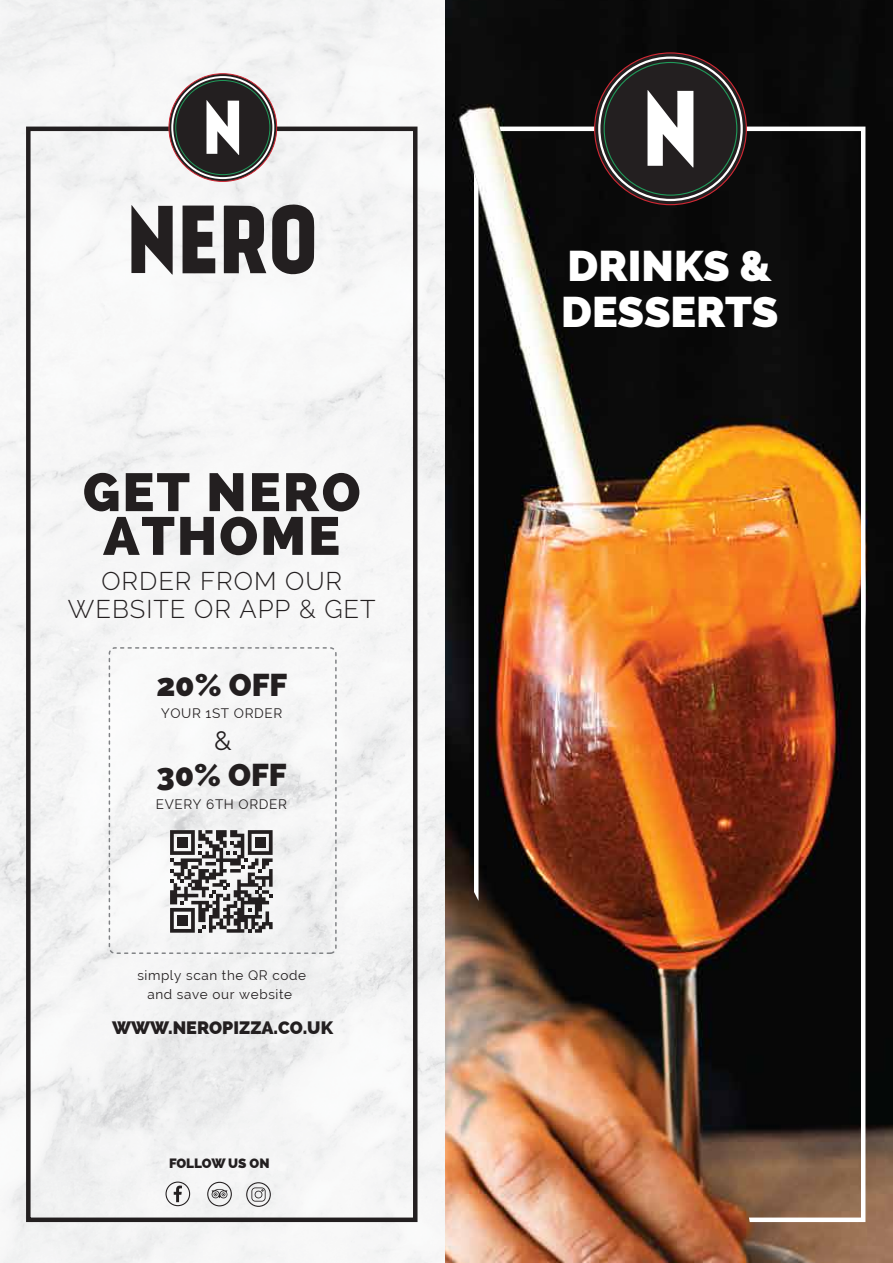
<style>
.page{position:relative;width:893px;height:1263px;background:#fff}
.page>*{position:absolute;margin:0;border:0;box-sizing:border-box;transform-origin:0 0}
.t1{font:800 53.55px/43.8px "Raleway";letter-spacing:.04em;color:#231f20;text-align:center}
.t2{font:800 43.05px/46px "Raleway";color:#fff}
.t3{font:800 31.65px "Raleway";color:#231f20}
.t4{font:26.25px "Raleway";color:#231f20}
.t5{font:300 25.5px/28.5px "Raleway";letter-spacing:.04em;color:#231f20;text-align:center}
.t6{font:800 18px "Raleway";color:#231f20}
.t7{font:13.5px/19.2px "Raleway";letter-spacing:.045em;color:#231f20;text-align:center}
.t8{font:800 13.5px "Raleway";color:#231f20}
</style>
<div class="page">
<img style="left:0;top:0;width:445px;height:1263px">
<img style="left:445px;top:0;width:448px;height:1263px">
<svg style="left:170px;top:830px;width:103px;height:103px"></svg>
<div style="left:177px;top:837px;width:11px;height:11px;background:#231f20"></div>
<div style="left:255px;top:837px;width:11px;height:11px;background:#231f20"></div>
<div style="left:177px;top:915px;width:11px;height:10px;background:#231f20"></div>
<svg style="left:166px;top:1181px;width:24px;height:25px"></svg>
<svg style="left:207px;top:1182px;width:25px;height:24px"></svg>
<svg style="left:246px;top:1182px;width:25px;height:25px"></svg>
<svg style="left:474px;top:171px;width:4px;height:730px"></svg>
<img style="left:499px;top:127px;width:366px;height:648px">
<svg style="left:749px;top:563px;width:116px;height:659px;background:#5c3320"></svg>
<div style="left:26px;top:127px;width:391px;height:1095px;border:4px solid #231f20"></div>
<svg style="left:595px;top:53px;width:151px;height:152px;background:#353331"></svg>
<svg style="left:647px;top:90px;width:46px;height:78px"></svg>
<svg style="left:224px;top:206px;width:42px;height:67px"></svg>
<svg style="left:272px;top:204px;width:42px;height:71px"></svg>
<svg style="left:183px;top:206px;width:32px;height:67px"></svg>
<svg style="left:131px;top:205px;width:42px;height:70px"></svg>
<svg style="left:169px;top:74px;width:108px;height:107px;background:#343230"></svg>
<svg style="left:206px;top:100px;width:33px;height:55px"></svg>
<div style="left:171px;top:76px;width:103px;height:103px;border:2px solid #fff;border-radius:50%"></div>
<div style="left:109px;top:647px;width:228px;height:307px;border:2px dashed #808285;border-radius:6px"></div>
<h1 class="t1" style="left:83px;top:470px;width:279px">GET NERO<br>ATHOME</h1>
<h3 class="t5" style="left:68px;top:566px;width:309px">ORDER FROM OUR<br>WEBSITE OR APP &amp; GET</h3>
<h3 class="t3" style="left:156px;top:666px;width:132px">20% OFF</h3>
<p class="t7" style="left:161px;top:704px;width:123px">YOUR 1ST ORDER</p>
<h3 class="t4" style="left:214px;top:725px;width:19px">&amp;</h3>
<h3 class="t3" style="left:156px;top:757px;width:132px">30% OFF</h3>
<p class="t7" style="left:156px;top:794px;width:133px">EVERY 6TH ORDER</p>
<p class="t7" style="left:137px;top:965px;width:170px">simply scan the QR code and save our website</p>
<h3 class="t6" style="left:112px;top:1018px;width:223px">WWW.NEROPIZZA.CO.UK</h3>
<p class="t8" style="left:169px;top:1155px;width:102px">FOLLOW US ON</p>
<h2 class="t2" style="left:561px;top:243px;width:219px">DRINKS &amp;<br>DESSERTS</h2>
</div>
